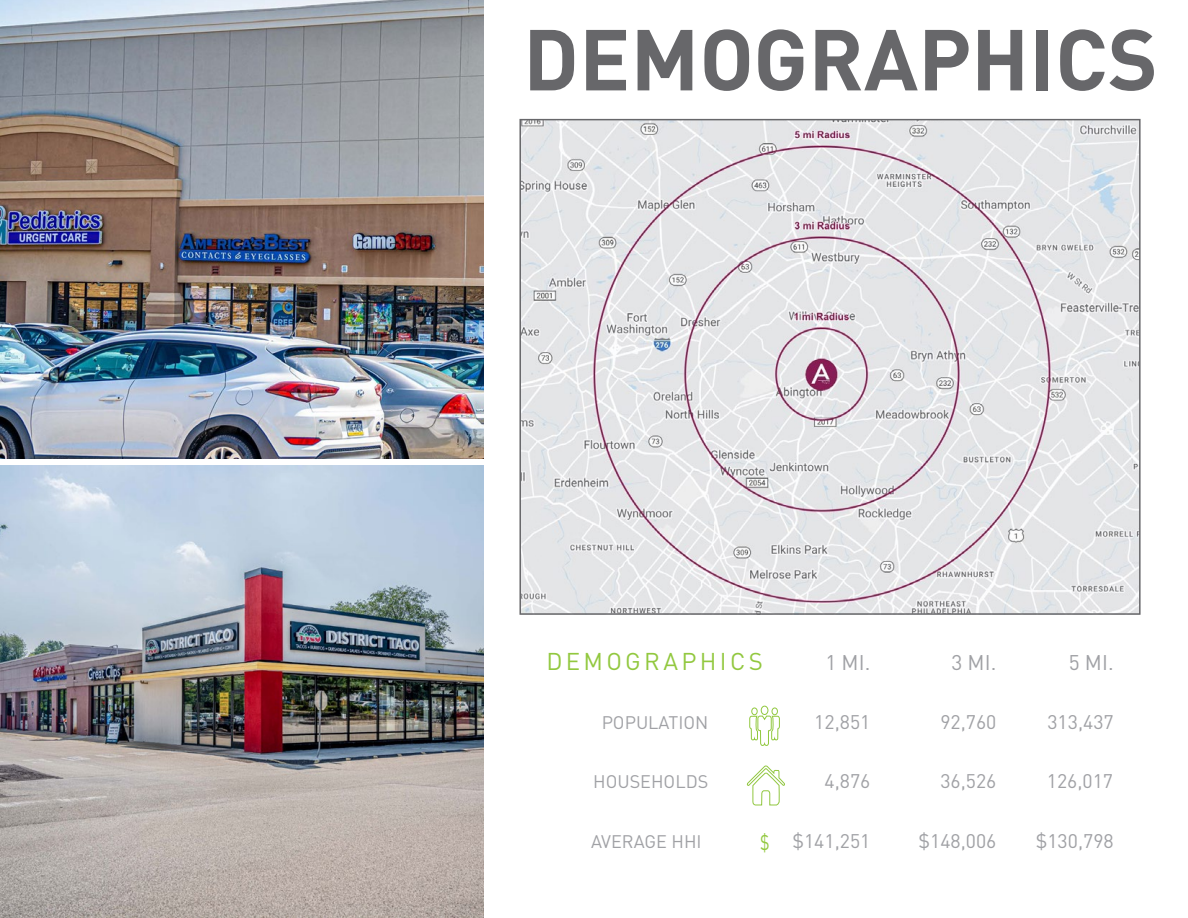
<style>
.page{position:relative;width:1188px;height:918px;background:#fff}
.page>*{position:absolute;margin:0;border:0;box-sizing:border-box;transform-origin:0 0}
.t1{font:700 84.9px "DIN Pro";color:#67676a}
.t2{font:24px "DIN Pro";letter-spacing:.14em;color:#92c83f}
.t3{font:21px "DIN Pro";color:#a0a1a5}
.t4{font:21px "DIN Pro";color:#92c83f;scale:.75 1}
.t5{font:19.5px "DIN Pro";color:#a0a1a5}
.t6{font:18px "DIN Pro";color:#a0a1a5}
</style>
<div class="page">
<svg style="left:746px;top:705px;width:39px;height:101px"></svg>
<img style="left:522px;top:122px;width:616px;height:490px">
<div style="left:519px;top:119px;width:622px;height:496px;border:2px solid #67676a"></div>
<img style="left:0;top:465px;width:484px;height:453px">
<img style="left:0;top:0;width:484px;height:459px">
<h1 class="t1" style="left:523px;top:-11px;width:636px">DEMOGRAPHICS</h1>
<p class="t2" style="left:546px;top:642px;width:218px">DEMOGRAPHICS</p>
<p class="t3" style="left:825px;top:645px;width:46px">1 MI.</p>
<p class="t3" style="left:951px;top:645px;width:46px">3 MI.</p>
<p class="t3" style="left:1069px;top:645px;width:46px">5 MI.</p>
<p class="t6" style="left:602px;top:708px;width:108px">POPULATION</p>
<p class="t5" style="left:814px;top:707px;width:58px">12,851</p>
<p class="t5" style="left:940px;top:707px;width:58px">92,760</p>
<p class="t5" style="left:1047px;top:707px;width:68px">313,437</p>
<p class="t6" style="left:593px;top:768px;width:117px">HOUSEHOLDS</p>
<p class="t5" style="left:825px;top:766px;width:47px">4,876</p>
<p class="t5" style="left:940px;top:766px;width:58px">36,526</p>
<p class="t5" style="left:1047px;top:766px;width:68px">126,017</p>
<p class="t6" style="left:591px;top:827px;width:112px">AVERAGE HHI</p>
<p class="t5" style="left:793px;top:825px;width:79px">$141,251</p>
<p class="t5" style="left:919px;top:825px;width:79px">$148,006</p>
<p class="t5" style="left:1036px;top:825px;width:79px">$130,798</p>
<p class="t4" style="left:760px;top:826px;width:14px">$</p>
</div>
